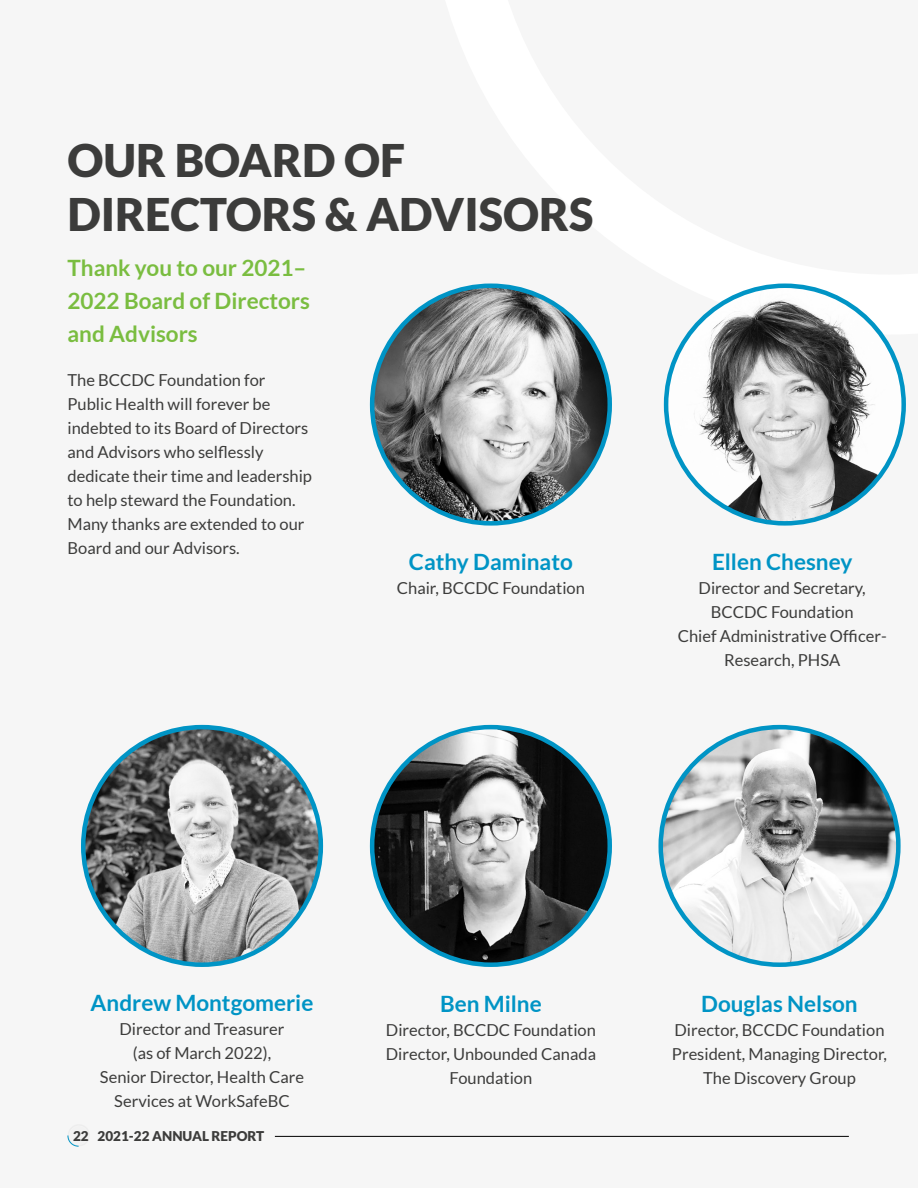
<style>
.page{position:relative;width:918px;height:1188px;background:#f6f6f6}
.page>*{position:absolute;margin:0;border:0;box-sizing:border-box;transform-origin:0 0}
.t1{font:900 45px/54px "Lato";color:#3c3c3b}
.t2{font:700 22.5px "Lato";color:#0094c5}
.t3{font:700 22.5px/33px "Lato";color:#7abd40}
.t4{font:16.5px/24px "Lato";color:#3c3c3b;text-align:center}
.t5{font:900 13.5px "Lato";color:#3c3c3b}
</style>
<div class="page">
<hr style="left:275px;top:1136px;width:574px;height:1px;background:#000">
<div style="left:68px;top:1124px;width:22px;height:22px;border:1px solid #ededed;border-radius:50%"></div>
<div style="left:70px;top:1126px;width:18px;height:18px;background:#f2f2f2;border-radius:50%"></div>
<svg style="left:67px;top:1135px;width:12px;height:12px"></svg>
<svg style="left:427px;top:283px;width:457px;height:52px"></svg>
<img style="left:372px;top:286px;width:238px;height:237px;border-radius:119px">
<img style="left:83px;top:727px;width:238px;height:238px;border-radius:119px">
<img style="left:372px;top:727px;width:238px;height:238px;border-radius:119px">
<img style="left:661px;top:727px;width:237px;height:238px;border-radius:119px">
<img style="left:666px;top:286px;width:238px;height:237px;border-radius:119px">
<h1 class="t1" style="left:68px;top:132px;width:528px">OUR BOARD OF<br>DIRECTORS &amp; ADVISORS</h1>
<h2 class="t3" style="left:68px;top:251px;width:244px">Thank you to our 2021–<br>2022 Board of Directors and Advisors</h2>
<p class="t4" style="left:68px;top:368px;width:246px;text-align:left">The BCCDC Foundation for<br>Public Health will forever be indebted to its Board of Directors and Advisors who selflessly dedicate their time and leadership to help steward the Foundation.<br>Many thanks are extended to our<br>Board and our Advisors.</p>
<h2 class="t2" style="left:409px;top:549px;width:165px">Cathy Daminato</h2>
<p class="t4" style="left:397px;top:576px;width:190px">Chair, BCCDC Foundation</p>
<h2 class="t2" style="left:712px;top:549px;width:142px">Ellen Chesney</h2>
<p class="t4" style="left:678px;top:576px;width:211px">Director and Secretary,<br>BCCDC Foundation<br>Chief Administrative Officer-<br>Research, PHSA</p>
<h2 class="t2" style="left:91px;top:990px;width:224px">Andrew Montgomerie</h2>
<p class="t4" style="left:100px;top:1017px;width:206px">Director and Treasurer<br>(as of March 2022),<br>Senior Director, Health Care<br>Services at WorkSafeBC</p>
<p class="t5" style="left:73px;top:1128px;width:193px">22 2021-22 ANNUAL REPORT</p>
<h2 class="t2" style="left:440px;top:991px;width:103px">Ben Milne</h2>
<p class="t4" style="left:386px;top:1018px;width:212px">Director, BCCDC Foundation<br>Director, Unbounded Canada<br>Foundation</p>
<h2 class="t2" style="left:701px;top:991px;width:158px">Douglas Nelson</h2>
<p class="t4" style="left:672px;top:1018px;width:217px">Director, BCCDC Foundation<br>President, Managing Director,<br>The Discovery Group</p>
</div>
